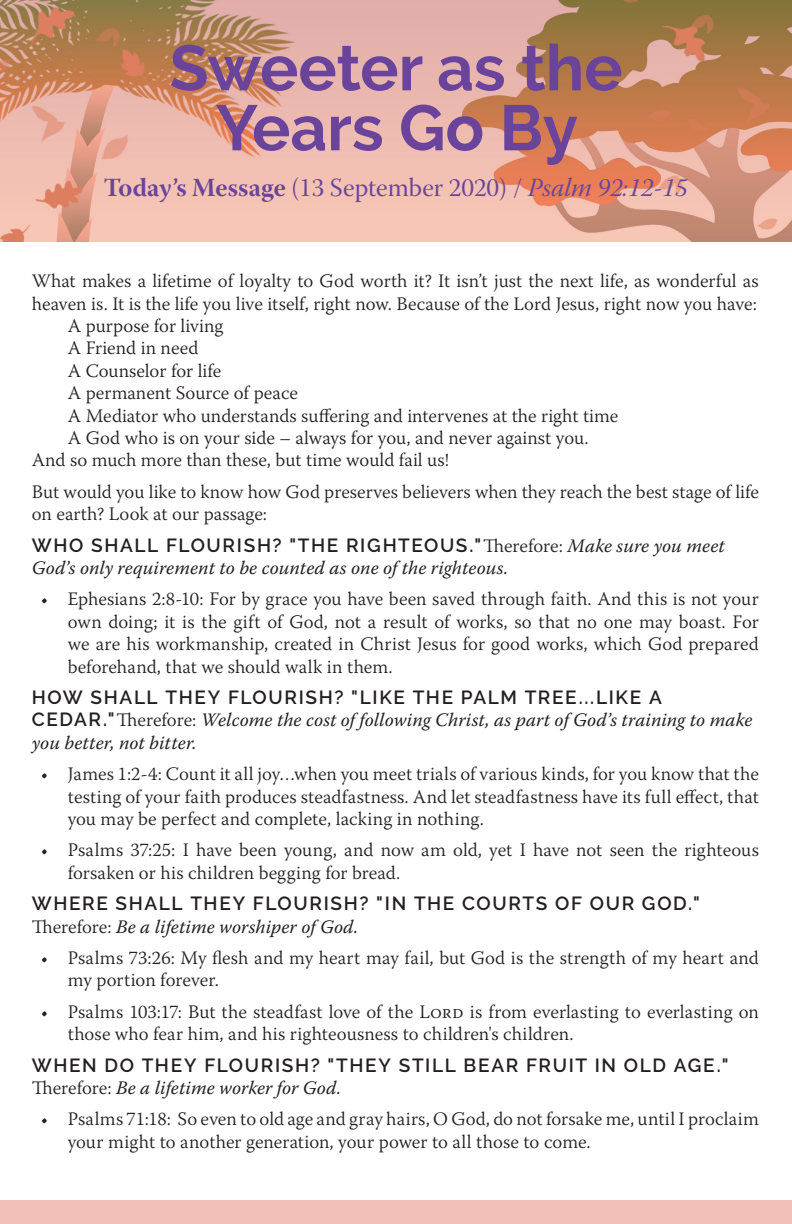
<style>
.page{position:relative;width:792px;height:1224px;background:#fff}
.page>*{position:absolute;margin:0;border:0;box-sizing:border-box;transform-origin:0 0}
.t1{font:700 64px/60px "Raleway";color:#6a449b;text-align:center}
.t2{font:26px "Warnock Pro Subh";color:#6a449b}
.t3{font:300 19px/22.4px "Warnock Pro";color:#231f20}
.t4{font:italic 19px/22.4px "Warnock Pro";letter-spacing:.005em;color:#231f20}
.t5{font:600 19px/22.4px "Raleway";letter-spacing:.085em;color:#231f20}
.s1{font-family:"Warnock Pro Bold Subh"}
.s2{font-family:"Warnock Pro It Subh"}
.s3{font-family:"Raleway";font-weight:600;font-style:normal}
.s4{font-weight:300;font-style:normal}
.s5{font-family:"Warnock Pro";font-weight:300}
.s6{font-family:"Warnock Pro";font-weight:400;font-style:italic}
</style>
<div class="page">
<img style="left:0;top:0;width:792px;height:242px">
<div style="left:0;top:1201px;width:792px;height:23px;background:#f1bfb6"></div>
<p class="t1" style="left:169px;top:38px;width:455px">Sweeter as the<br>Years Go By</p>
<p class="t2" style="left:104px;top:173px;width:586px"><span class="s1">Today’s Message</span> (13 September 2020) / <span class="s2">Psalm 92:12-15</span></p>
<p class="t3" style="left:32px;top:269px;width:729px">What makes a lifetime of loyalty to God worth it? It isn’t just the next life, as wonderful as heaven is. It is the life you live itself, right now. Because of the Lord Jesus, right now you have:</p>
<p class="t3" style="left:68px;top:314px;width:157px">A purpose for living</p>
<p class="t3" style="left:68px;top:337px;width:132px">A Friend in need</p>
<p class="t3" style="left:68px;top:359px;width:155px">A Counselor for life</p>
<p class="t3" style="left:68px;top:381px;width:232px">A permanent Source of peace</p>
<p class="t3" style="left:68px;top:404px;width:552px">A Mediator who understands suffering and intervenes at the right time</p>
<p class="t3" style="left:68px;top:426px;width:522px">A God who is on your side – always for you, and never against you.</p>
<p class="t3" style="left:32px;top:449px;width:419px">And so much more than these, but time would fail us!</p>
<p class="t3" style="left:32px;top:480px;width:729px">But would you like to know how God preserves believers when they reach the best stage of life on earth? Look at our passage:</p>
<p class="t4" style="left:32px;top:534px;width:694px"><span class="s3">WHO SHALL FLOURISH? "THE RIGHTEOUS."</span><span class="s4">Therefore:</span> Make sure you meet<br>God’s only requirement to be counted as one of the righteous.</p>
<p class="t3" style="left:68px;top:588px;width:693px;text-align:justify;text-indent:-27px">• Ephesians 2:8-10: For by grace you have been saved through faith. And this is not your own doing; it is the gift of God, not a result of works, so that no one may boast. For we are his workmanship, created in Christ Jesus for good works, which God prepared beforehand, that we should walk in them.</p>
<p class="t4" style="left:32px;top:686px;width:722px"><span class="s3">HOW SHALL THEY FLOURISH? "LIKE THE PALM TREE...LIKE A<br>CEDAR."</span><span class="s4">Therefore:</span> Welcome the cost of following Christ, as part of God’s training to make you better, not bitter.</p>
<p class="t3" style="left:68px;top:762px;width:693px;text-align:justify;text-indent:-27px">• James 1:2-4: Count it all joy…when you meet trials of various kinds, for you know that the testing of your faith produces steadfastness. And let steadfastness have its full effect, that you may be perfect and complete, lacking in nothing.</p>
<p class="t3" style="left:68px;top:839px;width:693px;text-indent:-27px">• Psalms 37:25: I have been young, and now am old, yet I have not seen the righteous forsaken or his children begging for bread.</p>
<p class="t5" style="left:32px;top:892px;width:670px">WHERE SHALL THEY FLOURISH? "IN THE COURTS OF OUR GOD."<br><span class="s5">Therefore:</span> <span class="s6">Be a lifetime worshiper of God.</span></p>
<p class="t3" style="left:68px;top:946px;width:693px;text-indent:-27px">• Psalms 73:26: My flesh and my heart may fail, but God is the strength of my heart and my portion forever.</p>
<p class="t3" style="left:68px;top:1000px;width:693px;text-indent:-27px">• Psalms 103:17: But the steadfast love of the Lord is from everlasting to everlasting on those who fear him, and his righteousness to children's children.</p>
<p class="t5" style="left:32px;top:1054px;width:698px">WHEN DO THEY FLOURISH? "THEY STILL BEAR FRUIT IN OLD AGE."<br><span class="s5">Therefore:</span> <span class="s6">Be a lifetime worker for God.</span></p>
<p class="t3" style="left:68px;top:1108px;width:693px;text-indent:-27px">• Psalms 71:18: So even to old age and gray hairs, O God, do not forsake me, until I proclaim your might to another generation, your power to all those to come.</p>
</div>
